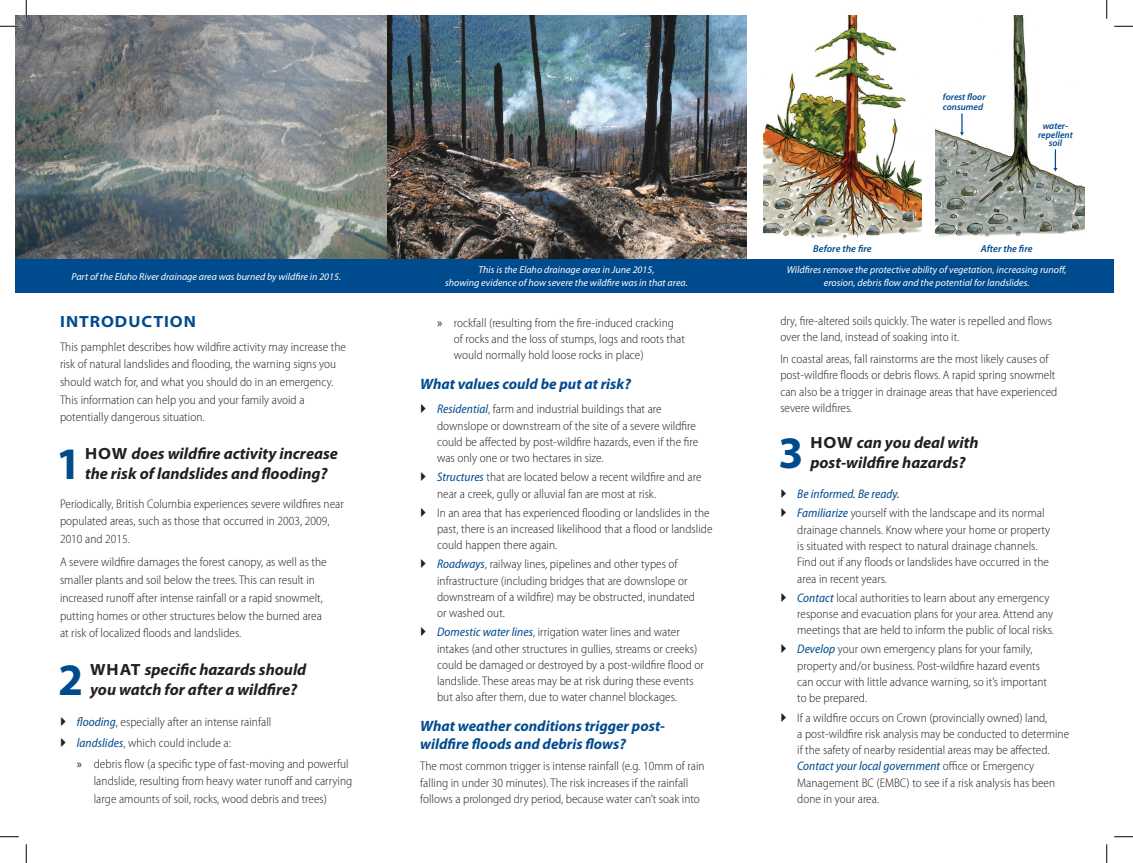
<style>
.page{position:relative;width:1133px;height:863px;background:#fff}
.page>*{position:absolute;margin:0;border:0;box-sizing:border-box;transform-origin:0 0}
.t1{font:700 45.12px "Myriad Pro";color:#004b8e}
.t2{font:italic 700 16.25px/19.5px "Myriad Pro";color:#231f20}
.t3{font:700 semi-expanded 16.25px "Myriad Pro";letter-spacing:.06em;color:#004b8e}
.t4{font:italic 700 15px/18px "Myriad Pro";color:#004b8e}
.Body{font:300 semi-condensed 12.5px/16.2px "Myriad Pro";letter-spacing:.005em;color:#231f20}
.t5{font:italic semi-condensed 12.5px "Myriad Pro";letter-spacing:.005em;color:#004b8e}
.Pa7{font:italic 10px/12.5px "Myriad Pro";letter-spacing:.005em;color:#fff;text-align:center}
.Body-2{font:italic 600 10px "Myriad Pro";letter-spacing:.005em;color:#004b8e}
.Subhead_2{font:italic 600 9.38px/8.8px "Myriad Pro";color:#004b8e;text-align:center}
.s1{font-style:normal;font-stretch:semi-expanded}
.s2{font-weight:400;font-style:italic;color:#004b8e}
.s3{font-weight:400;font-stretch:normal}
</style>
<div class="page">
<img style="left:763px;top:15px;width:158px;height:224px">
<img style="left:935px;top:15px;width:149px;height:222px">
<div style="left:15px;top:259px;width:1098px;height:33px;background:#004b8e"></div>
<img style="left:386px;top:15px;width:360px;height:244px">
<svg style="left:15px;top:15px;width:371px;height:244px;background:#7c8283"></svg>
<svg style="left:960px;top:114px;width:4px;height:22px"></svg>
<hr style="left:1054px;top:149px;width:2px;height:20px;background:#004b8e">
<svg style="left:0;top:25px;width:19px;height:2px"></svg>
<svg style="left:1114px;top:25px;width:18px;height:2px"></svg>
<svg style="left:0;top:836px;width:19px;height:1px"></svg>
<svg style="left:1114px;top:836px;width:18px;height:1px"></svg>
<svg style="left:25px;top:0;width:2px;height:19px"></svg>
<svg style="left:25px;top:844px;width:2px;height:18px"></svg>
<svg style="left:1106px;top:0;width:1px;height:19px"></svg>
<svg style="left:1106px;top:844px;width:1px;height:18px"></svg>
<p class="Pa7" style="left:71px;top:270px;width:271px">Part of the Elaho River drainage area was burned by wildfire in 2015.</p>
<h1 class="t3" style="left:60px;top:313px;width:137px">INTRODUCTION</h1>
<p class="Body" style="left:60px;top:338px;width:287px;line-height:17.6px">This pamphlet describes how wildfire activity may increase the risk of natural landslides and flooding, the warning signs you should watch for, and what you should do in an emergency.<br>This information can help you and your family avoid a potentially dangerous situation.</p>
<h1 class="t1" style="left:56px;top:438px;width:27px">1</h1>
<h1 class="t2" style="left:85px;top:444px;width:254px"><span class="s1">HOW</span> does wildfire activity increase the risk of landslides and flooding?</h1>
<p class="Body" style="left:60px;top:495px;width:285px;line-height:17.6px">Periodically, British Columbia experiences severe wildfires near populated areas, such as those that occurred in 2003, 2009,<br>2010 and 2015.</p>
<p class="Body" style="left:60px;top:553px;width:268px;line-height:17.6px">A severe wildfire damages the forest canopy, as well as the smaller plants and soil below the trees. This can result in increased runoff after intense rainfall or a rapid snowmelt, putting homes or other structures below the burned area at risk of localized floods and landslides.</p>
<h1 class="t1" style="left:58px;top:654px;width:27px">2</h1>
<h1 class="t2" style="left:90px;top:660px;width:218px"><span class="s1">WHAT</span> specific hazards should you watch for after a wildfire?</h1>
<p class="Body" style="left:77px;top:714px;width:196px"><span class="s2">flooding</span>, especially after an intense rainfall</p>
<p class="Body" style="left:77px;top:735px;width:155px"><span class="s2">landslides</span>, which could include a:</p>
<p class="Body" style="left:94px;top:754px;width:260px;line-height:17.6px;text-indent:-17px"><span class="s3">»</span> debris flow (a specific type of fast-moving and powerful landslide, resulting from heavy water runoff and carrying large amounts of soil, rocks, wood debris and trees)</p>
<p class="Pa7" style="left:445px;top:264px;width:244px">This is the Elaho drainage area in June 2015,<br>showing evidence of how severe the wildfire was in that area.</p>
<p class="Body" style="left:454px;top:315px;width:232px;text-indent:-17px"><span class="s3">»</span> rockfall (resulting from the fire-induced cracking of rocks and the loss of stumps, logs and roots that would normally hold loose rocks in place)</p>
<h2 class="t4" style="left:420px;top:375px;width:212px">What values could be put at risk?</h2>
<p class="Body" style="left:437px;top:401px;width:263px"><span class="s2">Residential</span>, farm and industrial buildings that are downslope or downstream of the site of a severe wildfire could be affected by post-wildfire hazards, even if the fire was only one or two hectares in size.</p>
<p class="Body" style="left:437px;top:469px;width:266px"><span class="s2">Structures</span> that are located below a recent wildfire and are near a creek, gully or alluvial fan are most at risk.</p>
<p class="Body" style="left:437px;top:504px;width:277px">In an area that has experienced flooding or landslides in the past, there is an increased likelihood that a flood or landslide could happen there again.</p>
<p class="Body" style="left:437px;top:556px;width:259px"><span class="s2">Roadways</span>, railway lines, pipelines and other types of infrastructure (including bridges that are downslope or downstream of a wildfire) may be obstructed, inundated or washed out.</p>
<p class="Body" style="left:437px;top:624px;width:268px"><span class="s2">Domestic water lines</span>, irrigation water lines and water intakes (and other structures in gullies, streams or creeks) could be damaged or destroyed by a post-wildfire flood or landslide. These areas may be at risk during these events but also after them, due to water channel blockages.</p>
<h2 class="t4" style="left:420px;top:716px;width:246px">What weather conditions trigger post&shy;wildfire floods and debris flows?</h2>
<p class="Body" style="left:420px;top:758px;width:286px">The most common trigger is intense rainfall (e.g. 10mm of rain falling in under 30 minutes). The risk increases if the rainfall follows a prolonged dry period, because water can’t soak into</p>
<p class="Subhead_2" style="left:942px;top:92px;width:44px">forest floor</p>
<p class="Subhead_2" style="left:942px;top:102px;width:42px">consumed</p>
<p class="Subhead_2" style="left:1038px;top:121px;width:36px">water&shy;repellent</p>
<p class="Subhead_2" style="left:1048px;top:138px;width:15px">soil</p>
<p class="Body-2" style="left:813px;top:242px;width:60px">Before the fire</p>
<p class="Body-2" style="left:980px;top:242px;width:53px">After the fire</p>
<p class="Pa7" style="left:786px;top:264px;width:281px">Wildfires remove the protective ability of vegetation, increasing runoff, erosion, debris flow and the potential for landslides.</p>
<p class="Body" style="left:780px;top:312px;width:273px">dry, fire-altered soils quickly. The water is repelled and flows over the land, instead of soaking into it.</p>
<p class="Body" style="left:780px;top:351px;width:278px">In coastal areas, fall rainstorms are the most likely causes of post-wildfire floods or debris flows. A rapid spring snowmelt can also be a trigger in drainage areas that have experienced severe wildfires.</p>
<h1 class="t1" style="left:778px;top:427px;width:27px">3</h1>
<h1 class="t2" style="left:810px;top:433px;width:170px"><span class="s1">HOW</span> can you deal with post-wildfire hazards?</h1>
<p class="t5" style="left:797px;top:487px;width:104px">Be informed. Be ready.</p>
<p class="Body" style="left:797px;top:505px;width:254px"><span class="s2">Familiarize</span> yourself with the landscape and its normal drainage channels. Know where your home or property is situated with respect to natural drainage channels.<br>Find out if any floods or landslides have occurred in the area in recent years.</p>
<p class="Body" style="left:797px;top:589px;width:258px"><span class="s2">Contact</span> local authorities to learn about any emergency response and evacuation plans for your area. Attend any meetings that are held to inform the public of local risks.</p>
<p class="Body" style="left:797px;top:641px;width:251px"><span class="s2">Develop</span> your own emergency plans for your family, property and/or business. Post-wildfire hazard events can occur with little advance warning, so it’s important to be prepared.</p>
<p class="Body" style="left:797px;top:709px;width:273px">If a wildfire occurs on Crown (provincially owned) land,<br>a post-wildfire risk analysis may be conducted to determine if the safety of nearby residential areas may be affected.<br><span class="s2">Contact your local government</span> office or Emergency Management BC (EMBC) to see if a risk analysis has been done in your area.</p>
</div>
